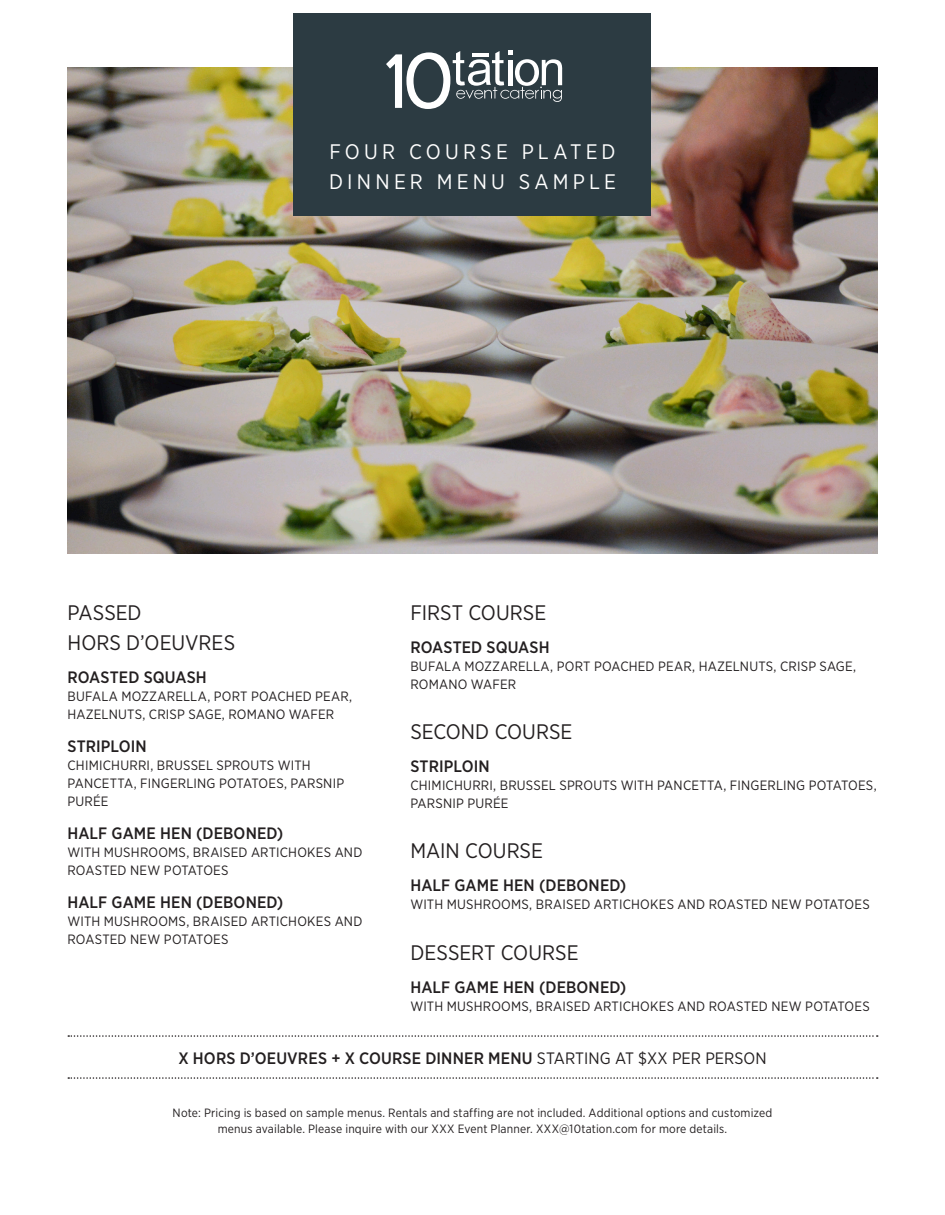
<style>
.page{position:relative;width:945px;height:1215px;background:#fff}
.page>*{position:absolute;margin:0;border:0;box-sizing:border-box;transform-origin:0 0}
.t1{font:21px/30px "Gotham Narrow";color:#231f20}
.Menus_-_Page_header{font:21px/30px "Gotham Narrow";letter-spacing:.2em;color:#fff}
.t2{font:500 16.5px "Gotham Narrow";letter-spacing:.005em;color:#231f20}
.t3{font:13.5px/18px "Gotham Narrow";letter-spacing:.015em;color:#231f20}
.t4{font:12px/16.5px "Gotham Narrow";letter-spacing:.015em;color:#231f20;text-align:center}
.s1{font-weight:400}
</style>
<div class="page">
<svg style="left:68px;top:1035px;width:810px;height:2px"></svg>
<svg style="left:68px;top:1077px;width:810px;height:2px"></svg>
<img style="left:68px;top:68px;width:810px;height:486px">
<div style="left:294px;top:14px;width:357px;height:202px;background:#2c3b42"></div>
<svg style="left:386px;top:50px;width:176px;height:59px"></svg>
<p class="Menus_-_Page_header" style="left:329px;top:136px;width:288px">FOUR COURSE PLATED<br>DINNER MENU SAMPLE</p>
<h1 class="t1" style="left:410px;top:597px;width:137px">FIRST COURSE</h1>
<p class="t2" style="left:410px;top:637px;width:141px">ROASTED SQUASH</p>
<p class="t3" style="left:410px;top:657px;width:447px">BUFALA MOZZARELLA, PORT POACHED PEAR, HAZELNUTS, CRISP SAGE,<br>ROMANO WAFER</p>
<h1 class="t1" style="left:410px;top:716px;width:164px">SECOND COURSE</h1>
<p class="t2" style="left:410px;top:756px;width:81px">STRIPLOIN</p>
<p class="t3" style="left:410px;top:776px;width:468px">CHIMICHURRI, BRUSSEL SPROUTS WITH PANCETTA, FINGERLING POTATOES,<br>PARSNIP PURÉE</p>
<h1 class="t1" style="left:410px;top:835px;width:134px">MAIN COURSE</h1>
<p class="t2" style="left:410px;top:875px;width:217px">HALF GAME HEN (DEBONED)</p>
<p class="t3" style="left:410px;top:895px;width:461px">WITH MUSHROOMS, BRAISED ARTICHOKES AND ROASTED NEW POTATOES</p>
<h1 class="t1" style="left:410px;top:937px;width:170px">DESSERT COURSE</h1>
<p class="t2" style="left:410px;top:976px;width:217px">HALF GAME HEN (DEBONED)</p>
<p class="t3" style="left:410px;top:997px;width:461px">WITH MUSHROOMS, BRAISED ARTICHOKES AND ROASTED NEW POTATOES</p>
<p class="t2" style="left:178px;top:1048px;width:590px">X HORS D’OEUVRES + X COURSE DINNER MENU <span class="s1">STARTING AT $XX PER PERSON</span></p>
<h1 class="t1" style="left:68px;top:597px;width:169px">PASSED<br>HORS D’OEUVRES</h1>
<p class="t2" style="left:68px;top:667px;width:141px">ROASTED SQUASH</p>
<p class="t3" style="left:68px;top:687px;width:286px">BUFALA MOZZARELLA, PORT POACHED PEAR,<br>HAZELNUTS, CRISP SAGE, ROMANO WAFER</p>
<p class="t2" style="left:68px;top:736px;width:81px">STRIPLOIN</p>
<p class="t3" style="left:68px;top:756px;width:278px">CHIMICHURRI, BRUSSEL SPROUTS WITH<br>PANCETTA, FINGERLING POTATOES, PARSNIP<br>PURÉE</p>
<p class="t2" style="left:68px;top:823px;width:217px">HALF GAME HEN (DEBONED)</p>
<p class="t3" style="left:68px;top:843px;width:296px">WITH MUSHROOMS, BRAISED ARTICHOKES AND<br>ROASTED NEW POTATOES</p>
<p class="t2" style="left:68px;top:892px;width:217px">HALF GAME HEN (DEBONED)</p>
<p class="t3" style="left:68px;top:912px;width:296px">WITH MUSHROOMS, BRAISED ARTICHOKES AND<br>ROASTED NEW POTATOES</p>
<p class="t4" style="left:173px;top:1104px;width:601px">Note: Pricing is based on sample menus. Rentals and staffing are not included. Additional options and customized menus available. Please inquire with our XXX Event Planner. XXX@10tation.com for more details.</p>
</div>
